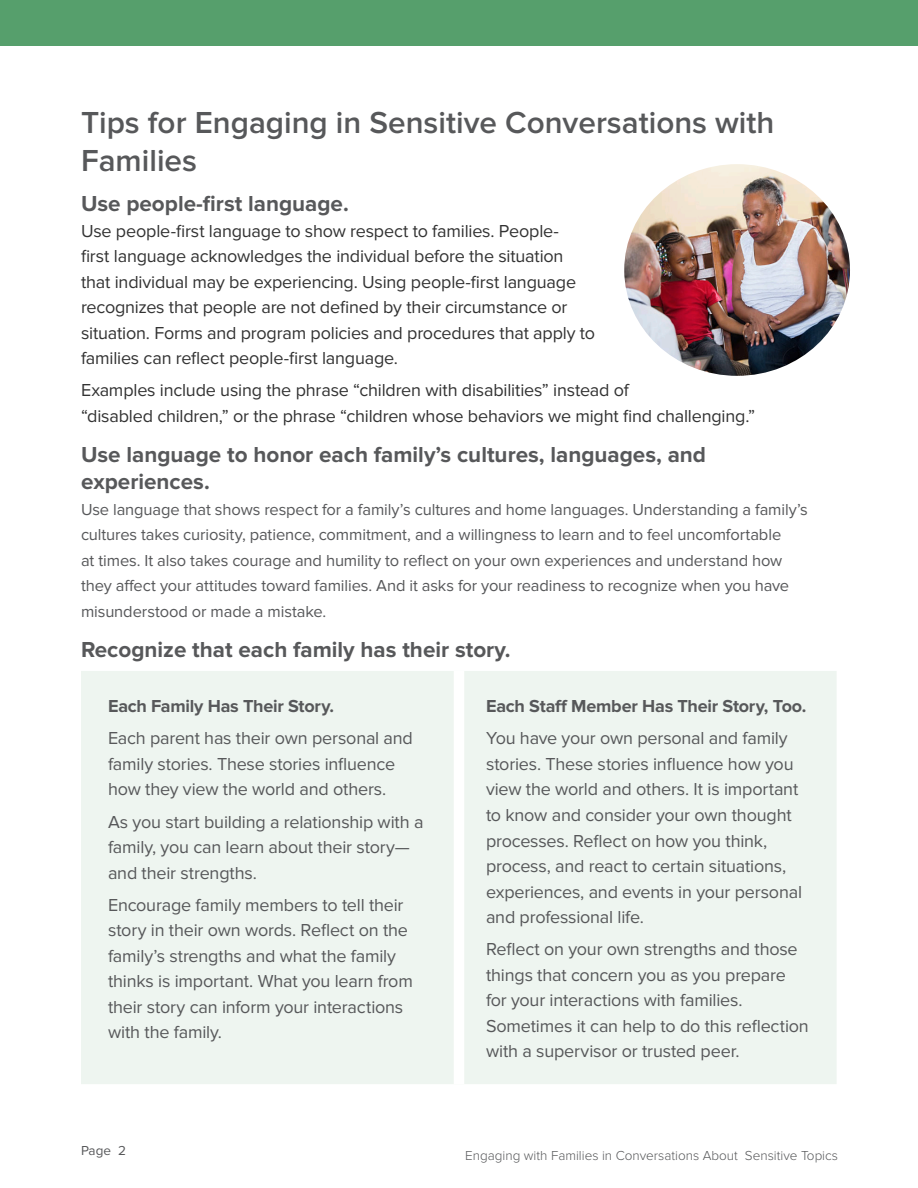
<style>
.page{position:relative;width:918px;height:1188px;background:#fff}
.page>*{position:absolute;margin:0;border:0;box-sizing:border-box;transform-origin:0 0}
.t1{font:600 31.5px/37.8px "Proxima Nova";color:#57585a}
.t2{font:700 22.5px/27px "Proxima Nova";color:#57585a}
.t3{font:18px/25.5px "Proxima Nova";letter-spacing:-.01em;color:#57585a}
.t4{font:18px/25.5px "Proxima Nova";letter-spacing:-.01em;color:#333}
.t5{font:700 18px "Proxima Nova";letter-spacing:-.015em;color:#57585a}
.t6{font:16.5px/25.5px "Proxima Nova";letter-spacing:-.005em;color:#57585a}
.t7{font:300 13.5px "Proxima Nova";color:#57585a}
.t8{font:13.5px "Proxima Nova";color:#57585a}
</style>
<div class="page">
<div style="left:0;top:0;width:918px;height:45px;background:#569f6c"></div>
<div style="left:81px;top:671px;width:756px;height:413px;background:#eef5f0"></div>
<div style="left:454px;top:671px;width:10px;height:413px;background:#fff"></div>
<img style="left:624px;top:164px;width:226px;height:212px">
<h2 class="t1" style="left:81px;top:104px;width:695px">Tips for Engaging in Sensitive Conversations with<br>Families</h2>
<h3 class="t2" style="left:81px;top:191px;width:269px">Use people-first language.</h3>
<p class="t4" style="left:81px;top:218px;width:516px">Use people-first language to show respect to families. People-<br>first language acknowledges the individual before the situation that individual may be experiencing. Using people-first language recognizes that people are not defined by their circumstance or situation. Forms and program policies and procedures that apply to families can reflect people-first language.</p>
<p class="t4" style="left:81px;top:378px;width:676px">Examples include using the phrase “children with disabilities” instead of<br>“disabled children,” or the phrase “children whose behaviors we might find challenging.”</p>
<h3 class="t2" style="left:81px;top:442px;width:627px">Use language to honor each family’s cultures, languages, and experiences.</h3>
<p class="t6" style="left:81px;top:497px;width:728px">Use language that shows respect for a family’s cultures and home languages. Understanding a family’s cultures takes curiosity, patience, commitment, and a willingness to learn and to feel uncomfortable<br>at times. It also takes courage and humility to reflect on your own experiences and understand how they affect your attitudes toward families. And it asks for your readiness to recognize when you have misunderstood or made a mistake.</p>
<h3 class="t2" style="left:81px;top:637px;width:431px">Recognize that each family has their story.</h3>
<h4 class="t5" style="left:108px;top:696px;width:228px">Each Family Has Their Story.</h4>
<p class="t3" style="left:108px;top:726px;width:307px">Each parent has their own personal and family stories. These stories influence how they view the world and others.</p>
<p class="t3" style="left:108px;top:809px;width:317px">As you start building a relationship with a family, you can learn about their story— and their strengths.</p>
<p class="t3" style="left:108px;top:892px;width:306px">Encourage family members to tell their story in their own words. Reflect on the family’s strengths and what the family thinks is important. What you learn from their story can inform your interactions with the family.</p>
<h4 class="t5" style="left:486px;top:696px;width:322px">Each Staff Member Has Their Story, Too.</h4>
<p class="t3" style="left:486px;top:726px;width:318px">You have your own personal and family stories. These stories influence how you view the world and others. It is important to know and consider your own thought processes. Reflect on how you think, process, and react to certain situations, experiences, and events in your personal and professional life.</p>
<p class="t3" style="left:486px;top:937px;width:324px">Reflect on your own strengths and those things that concern you as you prepare for your interactions with families.<br>Sometimes it can help to do this reflection with a supervisor or trusted peer.</p>
<p class="t8" style="left:81px;top:1143px;width:47px">Page 2</p>
<p class="t7" style="left:465px;top:1147px;width:374px">Engaging with Families in Conversations About Sensitive Topics</p>
</div>
